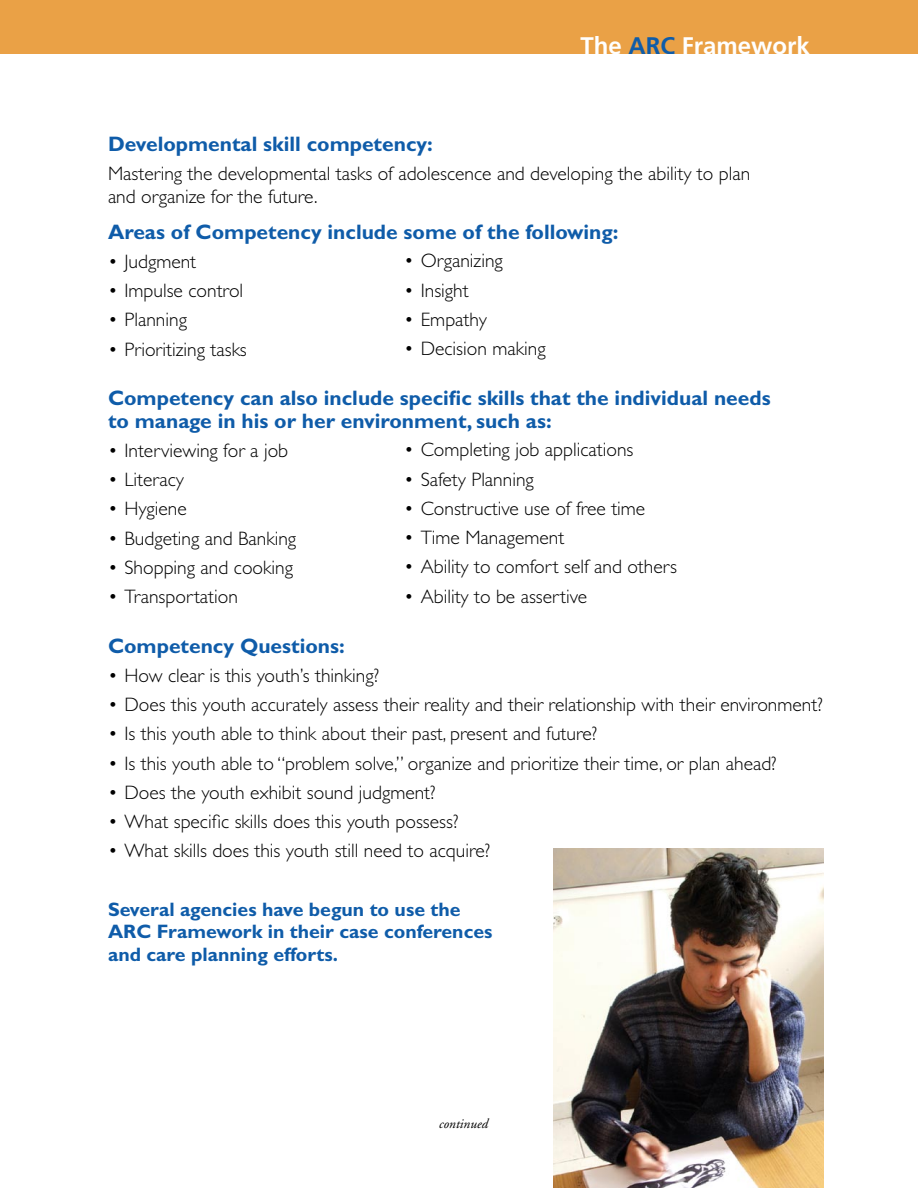
<style>
.page{position:relative;width:918px;height:1188px;background:#fff}
.page>*{position:absolute;margin:0;border:0;box-sizing:border-box;transform-origin:0 0}
.t1{font:700 24px "Frutiger";color:#fff}
.t2{font:700 21px/22.5px "Gill Sans";color:#0f5ca9}
.t3{font:300 19.5px/22.5px "Gill Sans";color:#000}
.t4{font:700 19.5px/22.5px "Gill Sans";color:#0f5ca9}
.t5{font:italic 13.5px "Adobe Garamond";color:#000}
.s1{color:#0f5ca9}
</style>
<div class="page">
<div style="left:0;top:0;width:918px;height:54px;background:#eaa146"></div>
<img style="left:554px;top:849px;width:270px;height:339px">
<p class="t1" style="left:581px;top:32px;width:231px">The <span class="s1">ARC</span> Framework</p>
<p class="t2" style="left:108px;top:132px;width:326px">Developmental skill competency:</p>
<p class="t3" style="left:108px;top:162px;width:644px">Mastering the developmental tasks of adolescence and developing the ability to plan and organize for the future.</p>
<p class="t2" style="left:108px;top:220px;width:512px">Areas of Competency include some of the following:</p>
<p class="t3" style="left:108px;top:250px;width:90px">• Judgment</p>
<p class="t3" style="left:108px;top:279px;width:137px">• Impulse control</p>
<p class="t3" style="left:108px;top:308px;width:81px">• Planning</p>
<p class="t3" style="left:108px;top:338px;width:140px">• Prioritizing tasks</p>
<p class="t2" style="left:108px;top:387px;width:664px">Competency can also include specific skills that the individual needs to manage in his or her environment, such as:</p>
<p class="t3" style="left:108px;top:439px;width:182px">• Interviewing for a job</p>
<p class="t3" style="left:108px;top:468px;width:78px">• Literacy</p>
<p class="t3" style="left:108px;top:497px;width:80px">• Hygiene</p>
<p class="t3" style="left:108px;top:527px;width:190px">• Budgeting and Banking</p>
<p class="t3" style="left:108px;top:556px;width:187px">• Shopping and cooking</p>
<p class="t3" style="left:108px;top:585px;width:131px">• Transportation</p>
<p class="t2" style="left:108px;top:634px;width:238px">Competency Questions:</p>
<p class="t3" style="left:108px;top:664px;width:273px">• How clear is this youth’s thinking?</p>
<p class="t3" style="left:108px;top:693px;width:716px">• Does this youth accurately assess their reality and their relationship with their environment?</p>
<p class="t3" style="left:108px;top:722px;width:491px">• Is this youth able to think about their past, present and future?</p>
<p class="t3" style="left:108px;top:752px;width:670px">• Is this youth able to “problem solve,” organize and prioritize their time, or plan ahead?</p>
<p class="t3" style="left:108px;top:781px;width:329px">• Does the youth exhibit sound judgment?</p>
<p class="t3" style="left:108px;top:810px;width:352px">• What specific skills does this youth possess?</p>
<p class="t3" style="left:108px;top:839px;width:384px">• What skills does this youth still need to acquire?</p>
<p class="t3" style="left:404px;top:250px;width:100px">• Organizing</p>
<p class="t3" style="left:404px;top:279px;width:66px">• Insight</p>
<p class="t3" style="left:404px;top:308px;width:84px">• Empathy</p>
<p class="t3" style="left:404px;top:337px;width:143px">• Decision making</p>
<p class="t3" style="left:404px;top:439px;width:231px">• Completing job applications</p>
<p class="t3" style="left:404px;top:468px;width:131px">• Safety Planning</p>
<p class="t3" style="left:404px;top:497px;width:243px">• Constructive use of free time</p>
<p class="t3" style="left:404px;top:526px;width:162px">• Time Management</p>
<p class="t3" style="left:404px;top:556px;width:274px">• Ability to comfort self and others</p>
<p class="t3" style="left:404px;top:585px;width:184px">• Ability to be assertive</p>
<p class="t4" style="left:108px;top:898px;width:386px">Several agencies have begun to use the<br>ARC Framework in their case conferences and care planning efforts.</p>
<p class="t5" style="left:439px;top:1117px;width:50px">continued</p>
</div>
